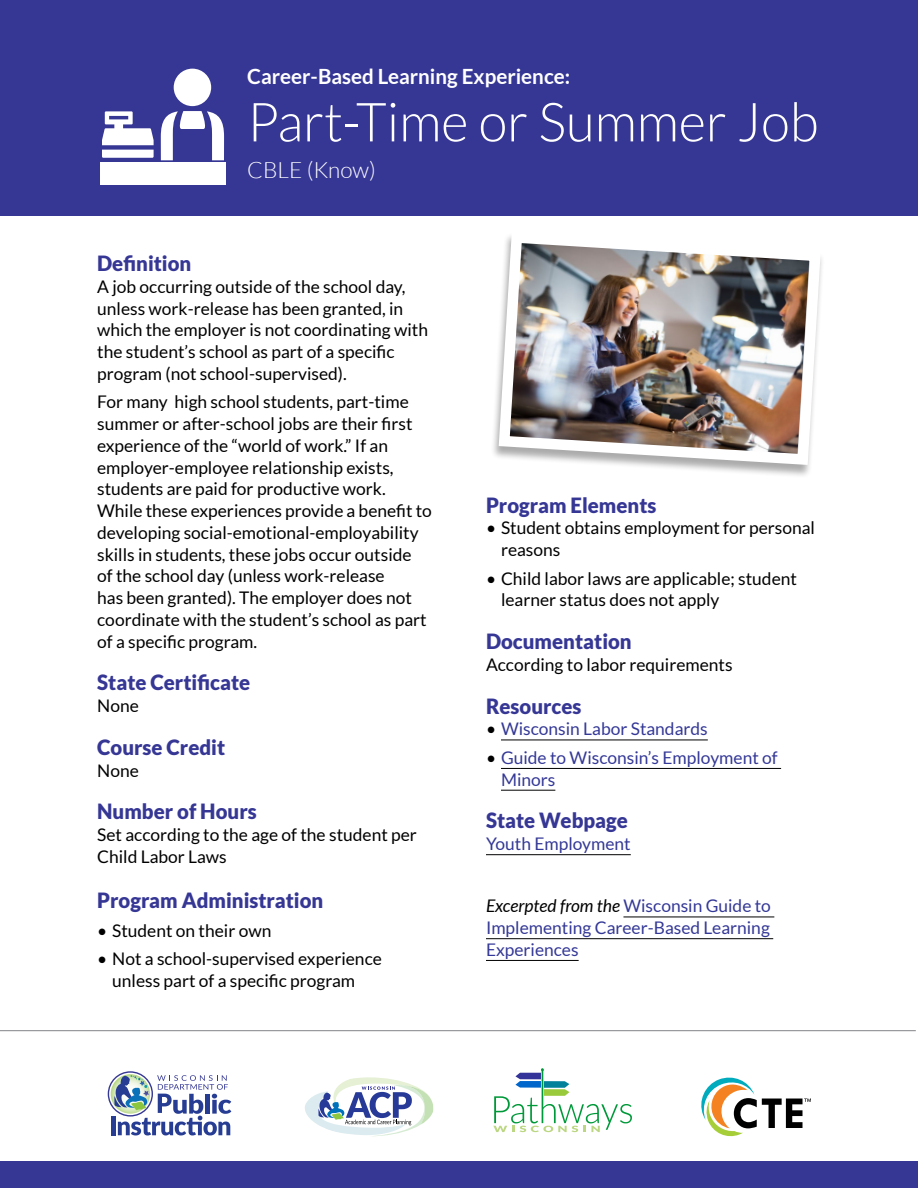
<style>
.page{position:relative;width:918px;height:1188px;background:#fff}
.page>*{position:absolute;margin:0;border:0;box-sizing:border-box;transform-origin:0 0}
.Heading{font:300 54px "Lato";color:#fff}
.code{font:300 22.5px "Lato";color:#fff}
.Subhead_career{font:900 21px "Lato";color:#363795}
.handout_top_head{font:700 21px "Lato";color:#fff}
.body_for_18{font:900 21px "Lato";color:#363795}
.body_for_18-2{font:17.4px/21.8px "Lato";color:#000}
.body_for_18-3{font:17.4px/21.8px "Lato";color:#343896}
.Heading-2{font:17.4px "Lato";color:#343896}
.s1{color:#000}
.s2{font-style:italic;color:#000}
</style>
<div class="page">
<div style="left:0;top:0;width:918px;height:216px;background:#363795"></div>
<hr style="left:501px;top:740px;width:207px;height:1px;background:#000">
<hr style="left:501px;top:768px;width:280px;height:1px;background:#000">
<hr style="left:501px;top:790px;width:54px;height:1px;background:#000">
<hr style="left:486px;top:854px;width:145px;height:1px;background:#000">
<hr style="left:623px;top:917px;width:151px;height:1px;background:#000">
<hr style="left:486px;top:938px;width:287px;height:1px;background:#000">
<hr style="left:486px;top:960px;width:93px;height:1px;background:#000">
<div style="left:174px;top:69px;width:37px;height:37px;background:#fff;border-radius:50%"></div>
<svg style="left:161px;top:111px;width:63px;height:49px"></svg>
<div style="left:100px;top:163px;width:126px;height:22px;background:#fff"></div>
<svg style="left:102px;top:111px;width:52px;height:47px"></svg>
<div style="left:490px;top:233px;width:335px;height:246px;background:#000;opacity:.33"></div>
<img style="left:493px;top:233px;width:332px;height:238px">
<svg style="left:108px;top:1071px;width:123px;height:64px"></svg>
<svg style="left:305px;top:1077px;width:129px;height:59px"></svg>
<svg style="left:493px;top:1068px;width:139px;height:64px"></svg>
<svg style="left:701px;top:1078px;width:110px;height:58px"></svg>
<hr style="left:0;top:1030px;width:916px;height:1px;background:#828487">
<div style="left:0;top:1161px;width:918px;height:27px;background:#363795"></div>
<p class="handout_top_head" style="left:247px;top:65px;width:324px">Career-Based Learning Experience:</p>
<h1 class="Heading" style="left:247px;top:93px;width:573px">Part-Time or Summer Job</h1>
<p class="code" style="left:247px;top:158px;width:130px">CBLE (Know)</p>
<h2 class="Subhead_career" style="left:97px;top:251px;width:96px">Definition</h2>
<p class="body_for_18-2" style="left:97px;top:276px;width:332px">A job occurring outside of the school day, unless work-release has been granted, in which the employer is not coordinating with the student’s school as part of a specific program (not school-supervised).</p>
<p class="body_for_18-2" style="left:97px;top:391px;width:336px">For many high school students, part-time summer or after-school jobs are their first experience of the “world of work.” If an employer-employee relationship exists, students are paid for productive work.<br>While these experiences provide a benefit to developing social-emotional-employability skills in students, these jobs occur outside<br>of the school day (unless work-release<br>has been granted). The employer does not coordinate with the student’s school as part of a specific program.</p>
<h2 class="Subhead_career" style="left:97px;top:671px;width:155px">State Certificate</h2>
<p class="body_for_18-2" style="left:97px;top:695px;width:43px">None</p>
<h2 class="Subhead_career" style="left:97px;top:735px;width:130px">Course Credit</h2>
<p class="body_for_18-2" style="left:97px;top:759px;width:43px">None</p>
<h2 class="Subhead_career" style="left:97px;top:800px;width:161px">Number of Hours</h2>
<p class="body_for_18-2" style="left:97px;top:824px;width:321px">Set according to the age of the student per<br>Child Labor Laws</p>
<p class="body_for_18" style="left:97px;top:888px;width:228px">Program Administration</p>
<p class="body_for_18-2" style="left:97px;top:920px;width:176px">• Student on their own</p>
<p class="body_for_18-2" style="left:112px;top:948px;width:271px;text-indent:-15px">• Not a school-supervised experience unless part of a specific program</p>
<h2 class="Subhead_career" style="left:486px;top:493px;width:172px">Program Elements</h2>
<p class="body_for_18-2" style="left:501px;top:517px;width:316px;text-indent:-15px">• Student obtains employment for personal reasons</p>
<p class="body_for_18-2" style="left:501px;top:567px;width:297px;text-indent:-15px">• Child labor laws are applicable; student learner status does not apply</p>
<h2 class="Subhead_career" style="left:486px;top:629px;width:147px">Documentation</h2>
<p class="body_for_18-2" style="left:486px;top:654px;width:248px">According to labor requirements</p>
<h2 class="Subhead_career" style="left:486px;top:694px;width:97px">Resources</h2>
<p class="body_for_18-3" style="left:486px;top:718px;width:223px"><span class="s1">•</span> Wisconsin Labor Standards</p>
<p class="body_for_18-3" style="left:501px;top:747px;width:278px;text-indent:-15px"><span class="s1">•</span> Guide to Wisconsin’s Employment of<br>Minors</p>
<h2 class="Subhead_career" style="left:486px;top:808px;width:144px">State Webpage</h2>
<h1 class="Heading-2" style="left:486px;top:834px;width:146px">Youth Employment</h1>
<p class="body_for_18-3" style="left:486px;top:895px;width:286px;text-align:justify"><span class="s2">Excerpted from the</span> Wisconsin Guide to Implementing Career-Based Learning Experiences</p>
</div>
